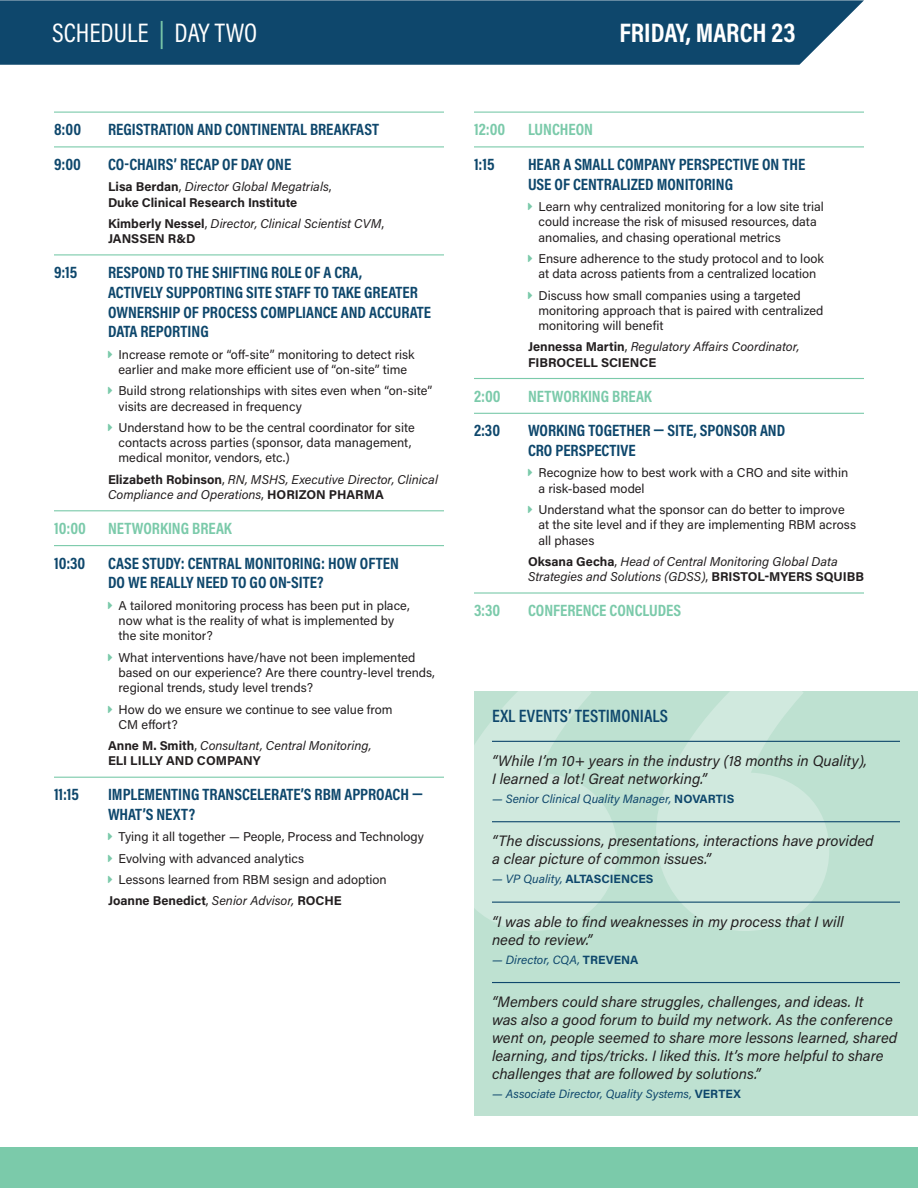
<style>
.page{position:relative;width:918px;height:1188px;background:#fff}
.page>*{position:absolute;margin:0;border:0;box-sizing:border-box;transform-origin:0 0}
.pg3-schedule-h1{font:27px "Acumin Pro Cond";color:#fff}
.pg3-schedule-h1-2{font:700 27px "Acumin Pro Cond";color:#fff}
.testimonials-h1{font:600 18px "Acumin Pro Cond";color:#0e476c}
.pg3-schedule-h3{font:700 16.5px/19.8px "Acumin Pro Cond";color:#0e476c}
.pg3-schedule-h3-2{font:700 16.5px "Acumin Pro Cond";color:#7bcaaa}
.testimonials-copy{font:italic 15px/18px "Acumin Pro";color:#231f20}
.t1{font:12.75px/15.3px "Acumin Pro";color:#231f20}
.pg3-schedule-copy{font:italic 12.75px/15.3px "Acumin Pro";color:#231f20}
.pg3-schedule-copy-2{font:700 12.75px/15.3px "Acumin Pro";color:#231f20}
.testimonials-person{font:italic 12px "Acumin Pro";color:#0e476c}
.testimonials-person-2{font:700 12px "Acumin Pro";letter-spacing:-.005em;color:#0e476c}
.s1{color:#7bcaaa}
.s2{font-weight:400}
.s3{font-weight:400;font-style:italic}
.s4{font-weight:700;font-style:normal}
.s5{font-style:normal}
</style>
<div class="page">
<div style="left:0;top:1148px;width:918px;height:40px;background:#7bcaaa"></div>
<div style="left:0;top:0;width:864px;height:65px;background:#0e476c"></div>
<hr style="left:54px;top:112px;width:390px;height:1px;background:#7bcaaa">
<hr style="left:54px;top:146px;width:390px;height:1px;background:#7bcaaa">
<hr style="left:54px;top:254px;width:390px;height:1px;background:#7bcaaa">
<hr style="left:54px;top:510px;width:390px;height:1px;background:#7bcaaa">
<hr style="left:54px;top:545px;width:390px;height:1px;background:#7bcaaa">
<hr style="left:54px;top:777px;width:390px;height:1px;background:#7bcaaa">
<hr style="left:474px;top:112px;width:390px;height:1px;background:#7bcaaa">
<hr style="left:474px;top:146px;width:390px;height:1px;background:#7bcaaa">
<hr style="left:474px;top:378px;width:390px;height:1px;background:#7bcaaa">
<hr style="left:474px;top:413px;width:390px;height:1px;background:#7bcaaa">
<hr style="left:474px;top:592px;width:390px;height:2px;background:#7bcaaa">
<div style="left:474px;top:691px;width:444px;height:425px;background:#bee1d1"></div>
<svg style="left:474px;top:691px;width:355px;height:240px;fill:#d0e9de"></svg>
<hr style="left:492px;top:741px;width:408px;height:1px;background:#0e476c">
<hr style="left:492px;top:821px;width:408px;height:1px;background:#0e476c">
<hr style="left:492px;top:902px;width:408px;height:1px;background:#0e476c">
<hr style="left:492px;top:982px;width:408px;height:1px;background:#0e476c">
<p class="pg3-schedule-h1" style="left:52px;top:15px;width:207px">SCHEDULE <span class="s1">|</span> DAY TWO</p>
<p class="pg3-schedule-h1-2" style="left:619px;top:15px;width:178px">FRIDAY, MARCH 23</p>
<p class="pg3-schedule-h3" style="left:54px;top:119px;width:29px">8:00</p>
<p class="pg3-schedule-h3" style="left:108px;top:119px;width:273px">REGISTRATION AND CONTINENTAL BREAKFAST</p>
<p class="pg3-schedule-h3" style="left:54px;top:154px;width:29px">9:00</p>
<p class="pg3-schedule-h3" style="left:108px;top:154px;width:185px">CO-CHAIRS’ RECAP OF DAY ONE</p>
<p class="pg3-schedule-copy-2" style="left:108px;top:179px;width:225px">Lisa Berdan<span class="s2">,</span> <span class="s3">Director Global Megatrials</span><span class="s2">,<br></span>Duke Clinical Research Institute</p>
<p class="pg3-schedule-copy" style="left:108px;top:215px;width:278px"><span class="s4">Kimberly Nessel</span><span class="s5">,</span> Director, Clinical Scientist CVM<span class="s5">,<br></span><span class="s4">JANSSEN R&amp;D</span></p>
<p class="pg3-schedule-h3" style="left:54px;top:262px;width:25px">9:15</p>
<p class="pg3-schedule-h3" style="left:108px;top:262px;width:324px">RESPOND TO THE SHIFTING ROLE OF A CRA,<br>ACTIVELY SUPPORTING SITE STAFF TO TAKE GREATER OWNERSHIP OF PROCESS COMPLIANCE AND ACCURATE DATA REPORTING</p>
<p class="t1" style="left:119px;top:346px;width:298px">Increase remote or “off-site” monitoring to detect risk earlier and make more efficient use of “on-site” time</p>
<p class="t1" style="left:119px;top:383px;width:315px">Build strong relationships with sites even when “on-site” visits are decreased in frequency</p>
<p class="t1" style="left:119px;top:419px;width:298px">Understand how to be the central coordinator for site contacts across parties (sponsor, data management, medical monitor, vendors, etc.)</p>
<p class="pg3-schedule-copy" style="left:108px;top:471px;width:331px"><span class="s4">Elizabeth Robinson</span><span class="s5">,</span> RN, MSHS, Executive Director, Clinical<br>Compliance and Operations<span class="s5">,</span> <span class="s4">HORIZON PHARMA</span></p>
<p class="pg3-schedule-h3-2" style="left:54px;top:517px;width:33px">10:00</p>
<p class="pg3-schedule-h3-2" style="left:108px;top:517px;width:125px">NETWORKING BREAK</p>
<p class="pg3-schedule-h3" style="left:54px;top:553px;width:33px">10:30</p>
<p class="pg3-schedule-h3" style="left:108px;top:553px;width:292px">CASE STUDY: CENTRAL MONITORING: HOW OFTEN<br>DO WE REALLY NEED TO GO ON-SITE?</p>
<p class="t1" style="left:119px;top:597px;width:293px">A tailored monitoring process has been put in place, now what is the reality of what is implemented by the site monitor?</p>
<p class="t1" style="left:119px;top:649px;width:318px">What interventions have/have not been implemented based on our experience? Are there country-level trends, regional trends, study level trends?</p>
<p class="t1" style="left:119px;top:701px;width:276px">How do we ensure we continue to see value from<br>CM effort?</p>
<p class="pg3-schedule-copy-2" style="left:108px;top:738px;width:265px">Anne M. Smith<span class="s2">,</span> <span class="s3">Consultant, Central Monitoring,<br></span>ELI LILLY AND COMPANY</p>
<p class="pg3-schedule-h3" style="left:54px;top:784px;width:27px">11:15</p>
<p class="pg3-schedule-h3" style="left:108px;top:784px;width:316px">IMPLEMENTING TRANSCELERATE’S RBM APPROACH —<br>WHAT’S NEXT?</p>
<p class="t1" style="left:119px;top:829px;width:307px">Tying it all together — People, Process and Technology</p>
<p class="t1" style="left:119px;top:850px;width:187px">Evolving with advanced analytics</p>
<p class="t1" style="left:119px;top:871px;width:270px">Lessons learned from RBM sesign and adoption</p>
<p class="pg3-schedule-copy-2" style="left:108px;top:893px;width:235px">Joanne Benedict<span class="s2">,</span> <span class="s3">Senior Advisor,</span> ROCHE</p>
<p class="pg3-schedule-h3-2" style="left:474px;top:119px;width:33px">12:00</p>
<p class="pg3-schedule-h3-2" style="left:528px;top:119px;width:67px">LUNCHEON</p>
<p class="pg3-schedule-h3" style="left:474px;top:154px;width:22px">1:15</p>
<p class="pg3-schedule-h3" style="left:528px;top:154px;width:279px">HEAR A SMALL COMPANY PERSPECTIVE ON THE<br>USE OF CENTRALIZED MONITORING</p>
<p class="t1" style="left:539px;top:198px;width:287px">Learn why centralized monitoring for a low site trial could increase the risk of misused resources, data anomalies, and chasing operational metrics</p>
<p class="t1" style="left:539px;top:250px;width:287px">Ensure adherence to the study protocol and to look at data across patients from a centralized location</p>
<p class="t1" style="left:539px;top:287px;width:286px">Discuss how small companies using a targeted monitoring approach that is paired with centralized monitoring will benefit</p>
<p class="pg3-schedule-copy-2" style="left:528px;top:339px;width:273px">Jennessa Martin<span class="s2">,</span> <span class="s3">Regulatory Affairs Coordinator,<br></span>FIBROCELL SCIENCE</p>
<p class="pg3-schedule-h3-2" style="left:474px;top:385px;width:28px">2:00</p>
<p class="pg3-schedule-h3-2" style="left:528px;top:385px;width:125px">NETWORKING BREAK</p>
<p class="pg3-schedule-h3" style="left:474px;top:420px;width:28px">2:30</p>
<p class="pg3-schedule-h3" style="left:528px;top:420px;width:259px">WORKING TOGETHER — SITE, SPONSOR AND<br>CRO PERSPECTIVE</p>
<p class="t1" style="left:539px;top:465px;width:311px">Recognize how to best work with a CRO and site within a risk-based model</p>
<p class="t1" style="left:539px;top:501px;width:319px">Understand what the sponsor can do better to improve at the site level and if they are implementing RBM across all phases</p>
<p class="pg3-schedule-copy" style="left:528px;top:553px;width:337px"><span class="s4">Oksana Gecha</span><span class="s5">,</span> Head of Central Monitoring Global Data<br>Strategies and Solutions (GDSS)<span class="s5">,</span> <span class="s4">BRISTOL-MYERS SQUIBB</span></p>
<p class="pg3-schedule-h3-2" style="left:474px;top:599px;width:28px">3:30</p>
<p class="pg3-schedule-h3-2" style="left:528px;top:599px;width:155px">CONFERENCE CONCLUDES</p>
<p class="testimonials-h1" style="left:492px;top:704px;width:178px">EXL EVENTS’ TESTIMONIALS</p>
<p class="testimonials-copy" style="left:492px;top:751px;width:376px">“While I’m 10+ years in the industry (18 months in Quality),<br>I learned a lot! Great networking.”</p>
<p class="testimonials-person" style="left:492px;top:790px;width:244px">— Senior Clinical Quality Manager, <span class="s4">NOVARTIS</span></p>
<p class="testimonials-copy" style="left:492px;top:831px;width:383px">“The discussions, presentations, interactions have provided a clear picture of common issues.”</p>
<p class="testimonials-person-2" style="left:492px;top:871px;width:163px"><span class="s3">— VP Quality,</span> ALTASCIENCES</p>
<p class="testimonials-copy" style="left:492px;top:912px;width:353px">“I was able to find weaknesses in my process that I will need to review.”</p>
<p class="testimonials-person" style="left:492px;top:951px;width:148px">— Director, CQA, <span class="s4">TREVENA</span></p>
<p class="testimonials-copy" style="left:492px;top:992px;width:407px">“Members could share struggles, challenges, and ideas. It<br>was also a good forum to build my network. As the conference went on, people seemed to share more lessons learned, shared learning, and tips/tricks. I liked this. It’s more helpful to share challenges that are followed by solutions.”</p>
<p class="testimonials-person" style="left:492px;top:1085px;width:250px">— Associate Director, Quality Systems, <span class="s4">VERTEX</span></p>
</div>
